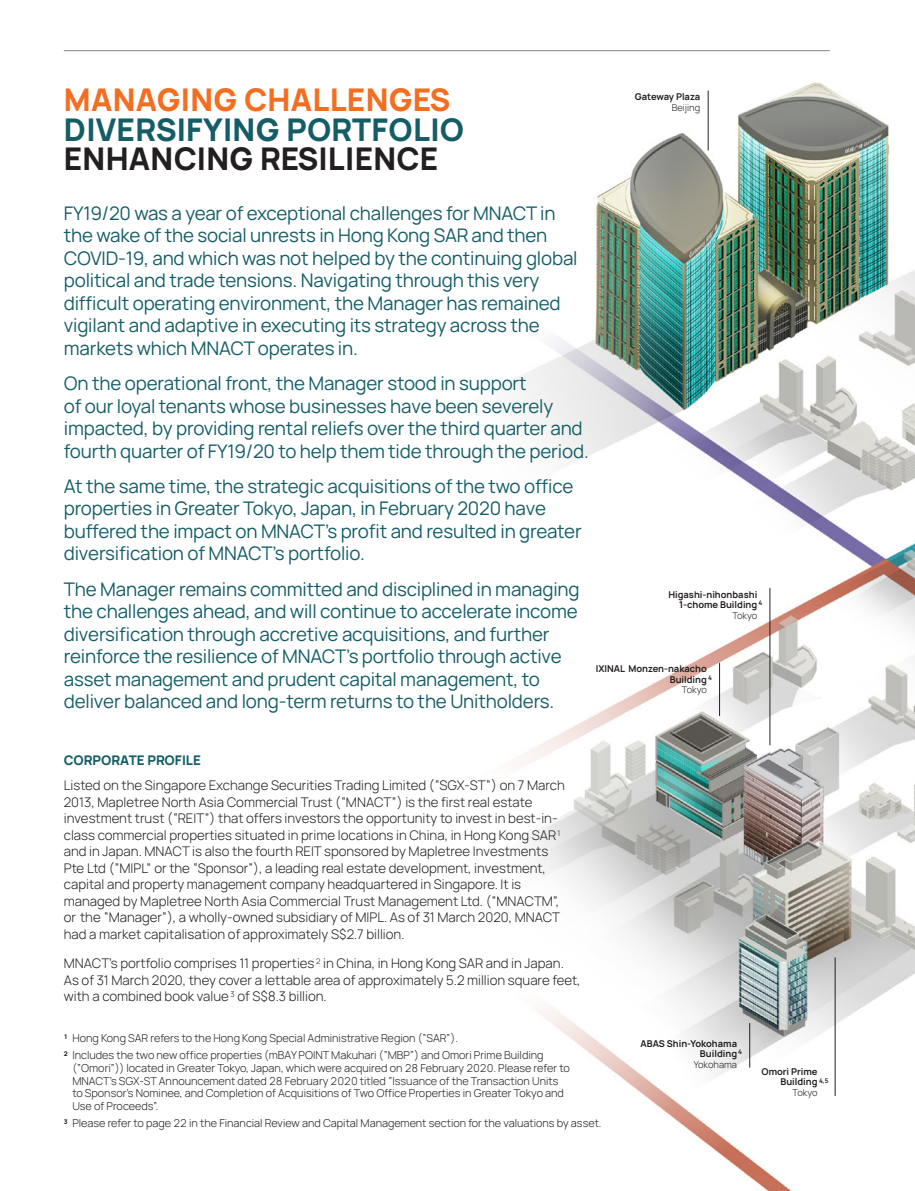
<style>
.page{position:relative;width:915px;height:1191px;background:#fff}
.page>*{position:absolute;margin:0;border:0;box-sizing:border-box;transform-origin:0 0}
.t1{font:800 30px "Manrope 3";letter-spacing:.01em;color:#145d66}
.t2{font:800 30px "Manrope 3";letter-spacing:.01em;color:#231f20}
.t3{font:800 30px "Manrope 3";letter-spacing:.01em;color:#f36e21}
.t4{font:18px/22.5px "Manrope 3";letter-spacing:-.01em;color:#145d66}
.t5{font:300 12.75px/16.5px "Manrope 3";color:#231f20}
.t6{font:800 12.75px "Manrope 3";color:#145d66}
.t7{font:300 10.5px/12.8px "Manrope 3";color:#231f20}
.t8{font:700 9px/10.5px "Manrope 3";color:#231f20;text-align:right}
.t9{font:300 9px "Manrope 3";color:#231f20}
.t10{font:700 6.15px "Manrope 3";color:#231f20}
</style>
<div class="page">
<img style="left:157px;top:50px;width:757px;height:1141px">
<hr style="left:834px;top:957px;width:1px;height:139px;background:#231f20">
<hr style="left:719px;top:663px;width:1px;height:53px;background:#231f20">
<hr style="left:769px;top:588px;width:1px;height:157px;background:#231f20">
<hr style="left:707px;top:91px;width:1px;height:59px;background:#231f20">
<hr style="left:749px;top:1023px;width:1px;height:44px;background:#231f20">
<hr style="left:64px;top:50px;width:765px;height:1px;background:#808285">
<p class="t3" style="left:64px;top:80px;width:387px">MANAGING CHALLENGES</p>
<p class="t1" style="left:64px;top:109px;width:402px">DIVERSIFYING PORTFOLIO</p>
<p class="t2" style="left:64px;top:139px;width:376px">ENHANCING RESILIENCE</p>
<p class="t8" style="left:634px;top:92px;width:67px">Gateway Plaza</p>
<p class="t9" style="left:671px;top:102px;width:30px">Beijing</p>
<p class="t4" style="left:64px;top:202px;width:515px">FY19/20 was a year of exceptional challenges for MNACT in the wake of the social unrests in Hong Kong SAR and then COVID-19, and which was not helped by the continuing global political and trade tensions. Navigating through this very difficult operating environment, the Manager has remained vigilant and adaptive in executing its strategy across the markets which MNACT operates in.</p>
<p class="t4" style="left:64px;top:372px;width:526px">On the operational front, the Manager stood in support<br>of our loyal tenants whose businesses have been severely impacted, by providing rental reliefs over the third quarter and fourth quarter of FY19/20 to help them tide through the period.</p>
<p class="t4" style="left:64px;top:475px;width:519px">At the same time, the strategic acquisitions of the two office properties in Greater Tokyo, Japan, in February 2020 have buffered the impact on MNACT’s profit and resulted in greater diversification of MNACT’s portfolio.</p>
<p class="t4" style="left:64px;top:578px;width:517px">The Manager remains committed and disciplined in managing the challenges ahead, and will continue to accelerate income diversification through accretive acquisitions, and further reinforce the resilience of MNACT’s portfolio through active asset management and prudent capital management, to deliver balanced and long-term returns to the Unitholders.</p>
<p class="t8" style="left:668px;top:589px;width:90px">Higashi-nihonbashi</p>
<p class="t8" style="left:678px;top:599px;width:80px">1-chome Building</p>
<p class="t9" style="left:732px;top:610px;width:26px">Tokyo</p>
<p class="t10" style="left:758px;top:599px;width:5px">4</p>
<p class="t8" style="left:595px;top:664px;width:113px">IXINAL Monzen-nakacho<br>Building</p>
<p class="t9" style="left:681px;top:684px;width:26px">Tokyo</p>
<p class="t10" style="left:707px;top:673px;width:5px">4</p>
<p class="t6" style="left:64px;top:752px;width:139px">CORPORATE PROFILE</p>
<p class="t5" style="left:64px;top:777px;width:502px">Listed on the Singapore Exchange Securities Trading Limited (“SGX-ST”) on 7 March 2013, Mapletree North Asia Commercial Trust (“MNACT”) is the first real estate investment trust (“REIT”) that offers investors the opportunity to invest in best-in&shy;class commercial properties situated in prime locations in China, in Hong Kong SAR <sup>1 </sup>and in Japan. MNACT is also the fourth REIT sponsored by Mapletree Investments Pte Ltd (“MIPL” or the “Sponsor”), a leading real estate development, investment, capital and property management company headquartered in Singapore. It is managed by Mapletree North Asia Commercial Trust Management Ltd. (“MNACTM”, or the “Manager”), a wholly-owned subsidiary of MIPL. As of 31 March 2020, MNACT had a market capitalisation of approximately S$2.7 billion.</p>
<p class="t5" style="left:64px;top:955px;width:518px">MNACT’s portfolio comprises 11 properties <sup>2</sup> in China, in Hong Kong SAR and in Japan.<br>As of 31 March 2020, they cover a lettable area of approximately 5.2 million square feet, with a combined book value <sup>3</sup> of S$8.3 billion.</p>
<p class="t7" style="left:64px;top:1032px;width:395px"><sup>1</sup> Hong Kong SAR refers to the Hong Kong Special Administrative Region (“SAR”).</p>
<p class="t7" style="left:72px;top:1049px;width:499px;text-indent:-9px"><sup>2</sup> Includes the two new office properties (mBAY POINT Makuhari (“MBP”) and Omori Prime Building (“Omori”)) located in Greater Tokyo, Japan, which were acquired on 28 February 2020. Please refer to MNACT’s SGX-ST Announcement dated 28 February 2020 titled “Issuance of the Transaction Units to Sponsor’s Nominee, and Completion of Acquisitions of Two Office Properties in Greater Tokyo and Use of Proceeds”.</p>
<p class="t7" style="left:64px;top:1117px;width:539px"><sup>3</sup> Please refer to page 22 in the Financial Review and Capital Management section for the valuations by asset.</p>
<p class="t8" style="left:640px;top:1038px;width:98px">ABAS Shin-Yokohama</p>
<p class="t8" style="left:699px;top:1048px;width:39px">Building</p>
<p class="t9" style="left:693px;top:1058px;width:45px">Yokohama</p>
<p class="t10" style="left:738px;top:1048px;width:5px">4</p>
<p class="t8" style="left:761px;top:1066px;width:58px">Omori Prime<br>Building</p>
<p class="t9" style="left:792px;top:1087px;width:26px">Tokyo</p>
<p class="t10" style="left:818px;top:1076px;width:11px">4,5</p>
</div>
